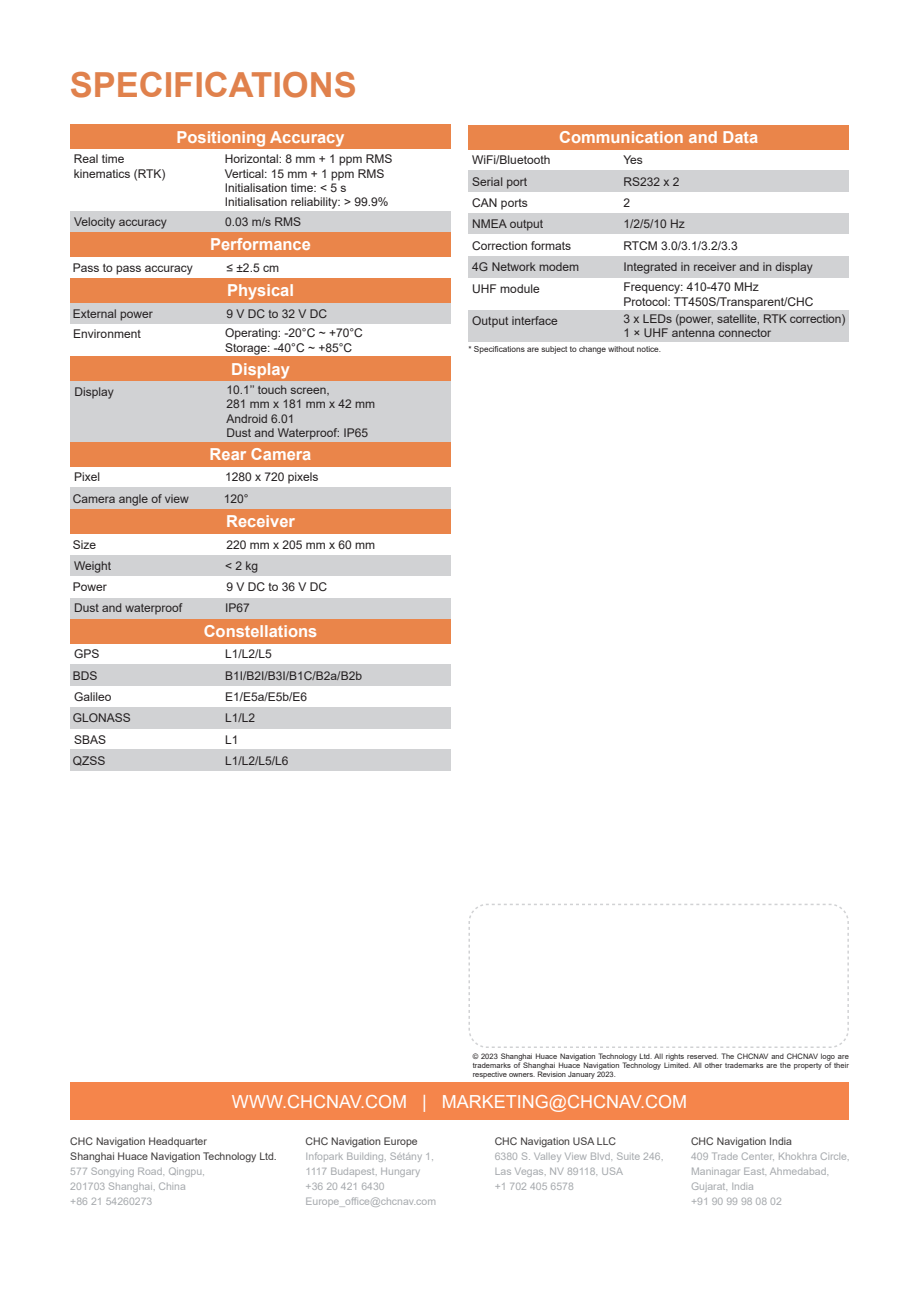
<style>
.page{position:relative;width:919px;height:1289px;background:#fff}
.page>*{position:absolute;margin:0;border:0;box-sizing:border-box;transform-origin:0 0}
.t1{font:700 34.5px "Arial";color:#e0814c}
.t2{font:18px "Arial";color:#fff}
.t3{font:700 16.5px "Arial";color:#fff}
.t4{font:12px/14.4px "Arial";color:#231f20}
.t5{font:10.5px/15px "Arial";color:#a7aaae}
.t6{font:10.5px/15px "Arial";color:#3e3b3b}
.t7{font:10.5px "Helvetica";color:#a4a5a9;scale:.92 1}
.t8{font:8.25px "Arial";color:#231f20}
.t9{font:7.5px/9px "Arial";color:#231f20;text-align:justify}
</style>
<div class="page">
<div style="left:70px;top:1082px;width:778px;height:37px;background:#f5854b"></div>
<div style="left:468px;top:256px;width:152px;height:21px;background:#d1d2d4"></div>
<div style="left:468px;top:171px;width:152px;height:21px;background:#d1d2d4"></div>
<div style="left:468px;top:213px;width:152px;height:22px;background:#d1d2d4"></div>
<div style="left:70px;top:555px;width:153px;height:21px;background:#d1d2d4"></div>
<div style="left:70px;top:597px;width:153px;height:21px;background:#d1d2d4"></div>
<div style="left:620px;top:256px;width:228px;height:21px;background:#d1d2d4"></div>
<div style="left:620px;top:171px;width:228px;height:21px;background:#d1d2d4"></div>
<div style="left:620px;top:213px;width:228px;height:22px;background:#d1d2d4"></div>
<div style="left:223px;top:555px;width:227px;height:21px;background:#d1d2d4"></div>
<div style="left:223px;top:597px;width:227px;height:21px;background:#d1d2d4"></div>
<div style="left:223px;top:211px;width:227px;height:21px;background:#d1d2d4"></div>
<div style="left:220px;top:488px;width:230px;height:21px;background:#d1d2d4"></div>
<div style="left:221px;top:664px;width:229px;height:22px;background:#d1d2d4"></div>
<div style="left:221px;top:707px;width:229px;height:21px;background:#d1d2d4"></div>
<div style="left:221px;top:749px;width:229px;height:22px;background:#d1d2d4"></div>
<div style="left:223px;top:303px;width:227px;height:21px;background:#d1d2d4"></div>
<div style="left:70px;top:488px;width:153px;height:21px;background:#d1d2d4"></div>
<div style="left:70px;top:664px;width:153px;height:22px;background:#d1d2d4"></div>
<div style="left:70px;top:707px;width:153px;height:21px;background:#d1d2d4"></div>
<div style="left:70px;top:749px;width:153px;height:22px;background:#d1d2d4"></div>
<div style="left:70px;top:303px;width:153px;height:21px;background:#d1d2d4"></div>
<div style="left:70px;top:211px;width:153px;height:21px;background:#d1d2d4"></div>
<div style="left:70px;top:381px;width:153px;height:61px;background:#d1d2d4"></div>
<div style="left:223px;top:381px;width:227px;height:61px;background:#d1d2d4"></div>
<div style="left:70px;top:125px;width:380px;height:24px;background:#ea854a"></div>
<div style="left:70px;top:232px;width:380px;height:25px;background:#ea854a"></div>
<div style="left:70px;top:278px;width:380px;height:25px;background:#ea854a"></div>
<div style="left:70px;top:356px;width:380px;height:25px;background:#ea854a"></div>
<div style="left:70px;top:442px;width:380px;height:24px;background:#ea854a"></div>
<div style="left:70px;top:509px;width:380px;height:24px;background:#ea854a"></div>
<div style="left:70px;top:618px;width:380px;height:25px;background:#ea854a"></div>
<div style="left:468px;top:125px;width:380px;height:24px;background:#ea854a"></div>
<svg style="left:468px;top:903px;width:381px;height:145px"></svg>
<div style="left:468px;top:310px;width:152px;height:32px;background:#d1d2d4"></div>
<div style="left:620px;top:310px;width:228px;height:32px;background:#d1d2d4"></div>
<h1 class="t1" style="left:70px;top:61px;width:288px">SPECIFICATIONS</h1>
<h3 class="t3" style="left:176px;top:125px;width:170px">Positioning Accuracy</h3>
<p class="t4" style="left:74px;top:152px;width:93px">Real time kinematics (RTK)</p>
<p class="t4" style="left:225px;top:152px;width:169px">Horizontal: 8 mm + 1 ppm RMS<br>Vertical: 15 mm + 1 ppm RMS<br>Initialisation time: &lt; 5 s<br>Initialisation reliability: &gt; 99.9%</p>
<p class="t4" style="left:74px;top:214px;width:94px">Velocity accuracy</p>
<p class="t4" style="left:73px;top:260px;width:122px">Pass to pass accuracy</p>
<p class="t4" style="left:225px;top:214px;width:78px">0.03 m/s RMS</p>
<p class="t4" style="left:226px;top:260px;width:54px">≤ ±2.5 cm</p>
<h3 class="t3" style="left:210px;top:233px;width:102px">Performance</h3>
<h3 class="t3" style="left:227px;top:279px;width:68px">Physical</h3>
<p class="t4" style="left:73px;top:306px;width:82px">External power</p>
<p class="t4" style="left:226px;top:306px;width:102px">9 V DC to 32 V DC</p>
<p class="t4" style="left:73px;top:326px;width:69px">Environment</p>
<p class="t4" style="left:225px;top:325px;width:139px">Operating: -20°C ~ +70°C<br>Storage: -40°C ~ +85°C</p>
<h3 class="t3" style="left:231px;top:357px;width:60px">Display</h3>
<p class="t4" style="left:75px;top:384px;width:41px">Display</p>
<p class="t4" style="left:226px;top:382px;width:150px">10.1’’ touch screen,<br>281 mm x 181 mm x 42 mm<br>Android 6.01<br>Dust and Waterproof: IP65</p>
<p class="t4" style="left:74px;top:470px;width:28px">Pixel</p>
<p class="t4" style="left:73px;top:491px;width:118px">Camera angle of view</p>
<p class="t4" style="left:73px;top:537px;width:25px">Size</p>
<p class="t4" style="left:73px;top:579px;width:36px">Power</p>
<p class="t4" style="left:74px;top:558px;width:39px">Weight</p>
<p class="t4" style="left:74px;top:601px;width:110px">Dust and waterproof</p>
<p class="t4" style="left:74px;top:647px;width:27px">GPS</p>
<p class="t4" style="left:74px;top:689px;width:39px">Galileo</p>
<p class="t4" style="left:74px;top:732px;width:34px">SBAS</p>
<p class="t4" style="left:73px;top:668px;width:26px">BDS</p>
<p class="t4" style="left:73px;top:710px;width:60px">GLONASS</p>
<p class="t4" style="left:73px;top:753px;width:34px">QZSS</p>
<h3 class="t3" style="left:209px;top:442px;width:103px">Rear Camera</h3>
<p class="t4" style="left:225px;top:470px;width:95px">1280 x 720 pixels</p>
<p class="t4" style="left:224px;top:491px;width:26px">120°</p>
<p class="t4" style="left:226px;top:537px;width:150px">220 mm x 205 mm x 60 mm</p>
<p class="t4" style="left:226px;top:579px;width:102px">9 V DC to 36 V DC</p>
<h3 class="t3" style="left:226px;top:510px;width:70px">Receiver</h3>
<p class="t4" style="left:225px;top:558px;width:35px">&lt; 2 kg</p>
<p class="t4" style="left:225px;top:601px;width:26px">IP67</p>
<h3 class="t3" style="left:204px;top:619px;width:115px">Constellations</h3>
<p class="t4" style="left:225px;top:647px;width:48px">L1/L2/L5</p>
<p class="t4" style="left:225px;top:689px;width:84px">E1/E5a/E5b/E6</p>
<p class="t4" style="left:225px;top:732px;width:15px">L1</p>
<p class="t4" style="left:225px;top:668px;width:138px">B1I/B2I/B3I/B1C/B2a/B2b</p>
<p class="t4" style="left:225px;top:710px;width:32px">L1/L2</p>
<p class="t4" style="left:225px;top:753px;width:65px">L1/L2/L5/L6</p>
<p class="t4" style="left:472px;top:153px;width:80px">WiFi/Bluetooth</p>
<p class="t4" style="left:472px;top:195px;width:57px">CAN ports</p>
<p class="t4" style="left:472px;top:174px;width:56px">Serial port</p>
<p class="t4" style="left:472px;top:217px;width:72px">NMEA output</p>
<h3 class="t3" style="left:559px;top:125px;width:200px">Communication and Data</h3>
<p class="t4" style="left:623px;top:153px;width:21px">Yes</p>
<p class="t4" style="left:623px;top:195px;width:8px">2</p>
<p class="t4" style="left:623px;top:174px;width:58px">RS232 x 2</p>
<p class="t4" style="left:623px;top:217px;width:63px">1/2/5/10 Hz</p>
<p class="t4" style="left:472px;top:238px;width:100px">Correction formats</p>
<p class="t4" style="left:623px;top:238px;width:116px">RTCM 3.0/3.1/3.2/3.3</p>
<p class="t4" style="left:472px;top:259px;width:108px">4G Network modem</p>
<p class="t4" style="left:623px;top:259px;width:191px">Integrated in receiver and in display</p>
<p class="t4" style="left:472px;top:281px;width:69px">UHF module</p>
<p class="t4" style="left:623px;top:279px;width:192px">Frequency: 410-470 MHz<br>Protocol: TT450S/Transparent/CHC</p>
<p class="t4" style="left:472px;top:313px;width:87px">Output interface</p>
<p class="t4" style="left:623px;top:311px;width:223px">3 x LEDs (power, satellite, RTK correction)<br>1 × UHF antenna connector</p>
<p class="t8" style="left:468px;top:344px;width:194px">* Specifications are subject to change without notice.</p>
<p class="t9" style="left:472px;top:1051px;width:378px">© 2023 Shanghai Huace Navigation Technology Ltd. All rights reserved. The CHCNAV and CHCNAV logo are trademarks of Shanghai Huace Navigation Technology Limited. All other trademarks are the property of their respective owners. Revision January 2023.</p>
<h2 class="t2" style="left:232px;top:1089px;width:456px">WWW.CHCNAV.COM | MARKETING@CHCNAV.COM</h2>
<p class="t6" style="left:70px;top:1133px;width:208px">CHC Navigation Headquarter<br>Shanghai Huace Navigation Technology Ltd.</p>
<p class="t5" style="left:70px;top:1163px;width:136px">577 Songying Road, Qingpu,<br>201703 Shanghai, China +86 21 54260273</p>
<p class="t6" style="left:305px;top:1133px;width:114px">CHC Navigation Europe</p>
<p class="t5" style="left:305px;top:1148px;width:132px">Infopark Building, Sétány 1,<br>1117 Budapest, Hungary +36 20 421 6430<br>Europe_office@chcnav.com</p>
<p class="t7" style="left:303px;top:1192px;width:12px">@</p>
<p class="t6" style="left:494px;top:1133px;width:123px">CHC Navigation USA LLC</p>
<p class="t5" style="left:494px;top:1148px;width:170px">6380 S. Valley View Blvd, Suite 246,<br>Las Vegas, NV 89118, USA<br>+1 702 405 6578</p>
<p class="t6" style="left:691px;top:1133px;width:102px">CHC Navigation India</p>
<p class="t5" style="left:691px;top:1148px;width:160px">409 Trade Center, Khokhra Circle,<br>Maninagar East, Ahmedabad,<br>Gujarat, India<br>+91 90 99 98 08 02</p>
</div>
